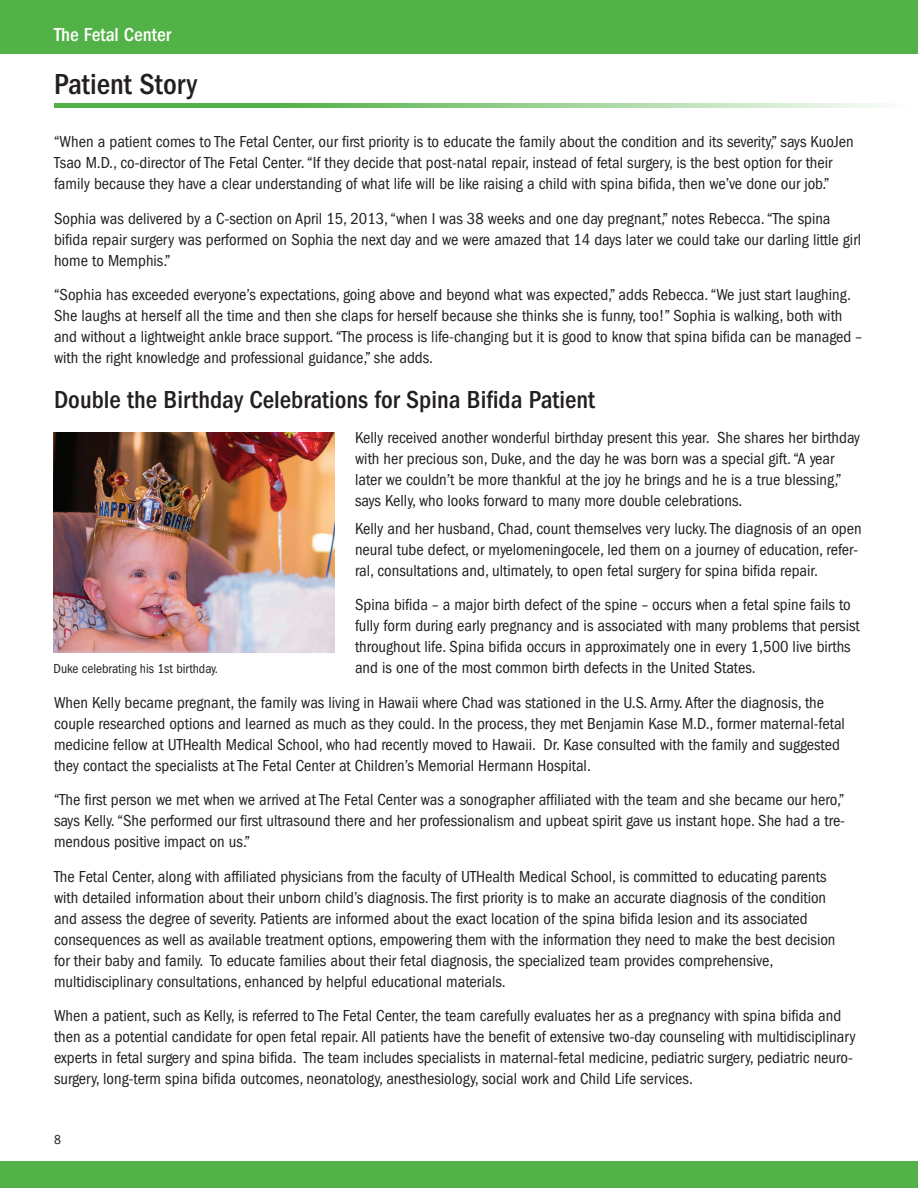
<style>
.page{position:relative;width:918px;height:1188px;background:#fff}
.page>*{position:absolute;margin:0;border:0;box-sizing:border-box;transform-origin:0 0}
.t1{font:500 condensed 30px "Franklin Gothic";color:#231f20}
.t2{font:500 condensed 25.5px "Franklin Gothic";color:#231f20}
.t3{font:500 condensed 19.5px "Franklin Gothic";color:#fff}
.t4{font:condensed 16.5px/21px "Franklin Gothic";color:#231f20}
.t5{font:condensed 13.5px "Franklin Gothic";color:#231f20}
</style>
<div class="page">
<div style="left:0;top:0;width:918px;height:54px;background:#53b247"></div>
<img style="left:53px;top:432px;width:282px;height:221px">
<svg style="left:54px;top:104px;width:827px;height:4px;background:#8ecc86"></svg>
<div style="left:0;top:1161px;width:918px;height:27px;background:#53b247"></div>
<p class="t3" style="left:54px;top:24px;width:119px">The Fetal Center</p>
<p class="t1" style="left:54px;top:67px;width:145px">Patient Story</p>
<p class="t4" style="left:54px;top:132px;width:801px">“When a patient comes to The Fetal Center, our first priority is to educate the family about the condition and its severity,” says KuoJen<br>Tsao M.D., co-director of The Fetal Center. “If they decide that post-natal repair, instead of fetal surgery, is the best option for their family because they have a clear understanding of what life will be like raising a child with spina bifida, then we’ve done our job.”</p>
<p class="t4" style="left:54px;top:208px;width:809px">Sophia was delivered by a C-section on April 15, 2013, “when I was 38 weeks and one day pregnant,” notes Rebecca. “The spina bifida repair surgery was performed on Sophia the next day and we were amazed that 14 days later we could take our darling little girl home to Memphis.”</p>
<p class="t4" style="left:54px;top:285px;width:809px">“Sophia has exceeded everyone’s expectations, going above and beyond what was expected,” adds Rebecca. “We just start laughing.<br>She laughs at herself all the time and then she claps for herself because she thinks she is funny, too!” Sophia is walking, both with and without a lightweight ankle brace support. “The process is life-changing but it is good to know that spina bifida can be managed – with the right knowledge and professional guidance,” she adds.</p>
<p class="t2" style="left:54px;top:385px;width:543px">Double the Birthday Celebrations for Spina Bifida Patient</p>
<p class="t4" style="left:355px;top:427px;width:507px">Kelly received another wonderful birthday present this year. She shares her birthday with her precious son, Duke, and the day he was born was a special gift. “A year later we couldn’t be more thankful at the joy he brings and he is a true blessing,” says Kelly, who looks forward to many more double celebrations.</p>
<p class="t4" style="left:355px;top:518px;width:508px">Kelly and her husband, Chad, count themselves very lucky. The diagnosis of an open neural tube defect, or myelomeningocele, led them on a journey of education, refer&shy;ral, consultations and, ultimately, to open fetal surgery for spina bifida repair.</p>
<p class="t4" style="left:355px;top:594px;width:506px">Spina bifida – a major birth defect of the spine – occurs when a fetal spine fails to fully form during early pregnancy and is associated with many problems that persist throughout life. Spina bifida occurs in approximately one in every 1,500 live births and is one of the most common birth defects in the United States.</p>
<p class="t4" style="left:54px;top:692px;width:792px">When Kelly became pregnant, the family was living in Hawaii where Chad was stationed in the U.S. Army. After the diagnosis, the couple researched options and learned as much as they could. In the process, they met Benjamin Kase M.D., former maternal-fetal medicine fellow at UTHealth Medical School, who had recently moved to Hawaii. Dr. Kase consulted with the family and suggested they contact the specialists at The Fetal Center at Children’s Memorial Hermann Hospital.</p>
<p class="t4" style="left:54px;top:789px;width:793px;text-align:justify">“The first person we met when we arrived at The Fetal Center was a sonographer affiliated with the team and she became our hero,” says Kelly. “She performed our first ultrasound there and her professionalism and upbeat spirit gave us instant hope. She had a tre&shy;mendous positive impact on us.”</p>
<p class="t4" style="left:54px;top:866px;width:783px">The Fetal Center, along with affiliated physicians from the faculty of UTHealth Medical School, is committed to educating parents with detailed information about their unborn child’s diagnosis. The first priority is to make an accurate diagnosis of the condition and assess the degree of severity. Patients are informed about the exact location of the spina bifida lesion and its associated consequences as well as available treatment options, empowering them with the information they need to make the best decision for their baby and family. To educate families about their fetal diagnosis, the specialized team provides comprehensive, multidisciplinary consultations, enhanced by helpful educational materials.</p>
<p class="t4" style="left:54px;top:1005px;width:803px">When a patient, such as Kelly, is referred to The Fetal Center, the team carefully evaluates her as a pregnancy with spina bifida and then as a potential candidate for open fetal repair. All patients have the benefit of extensive two-day counseling with multidisciplinary experts in fetal surgery and spina bifida. The team includes specialists in maternal-fetal medicine, pediatric surgery, pediatric neuro&shy;surgery, long-term spina bifida outcomes, neonatology, anesthesiology, social work and Child Life services.</p>
<p class="t5" style="left:53px;top:661px;width:166px">Duke celebrating his 1st birthday.</p>
<p class="t5" style="left:54px;top:1132px;width:8px">8</p>
</div>
